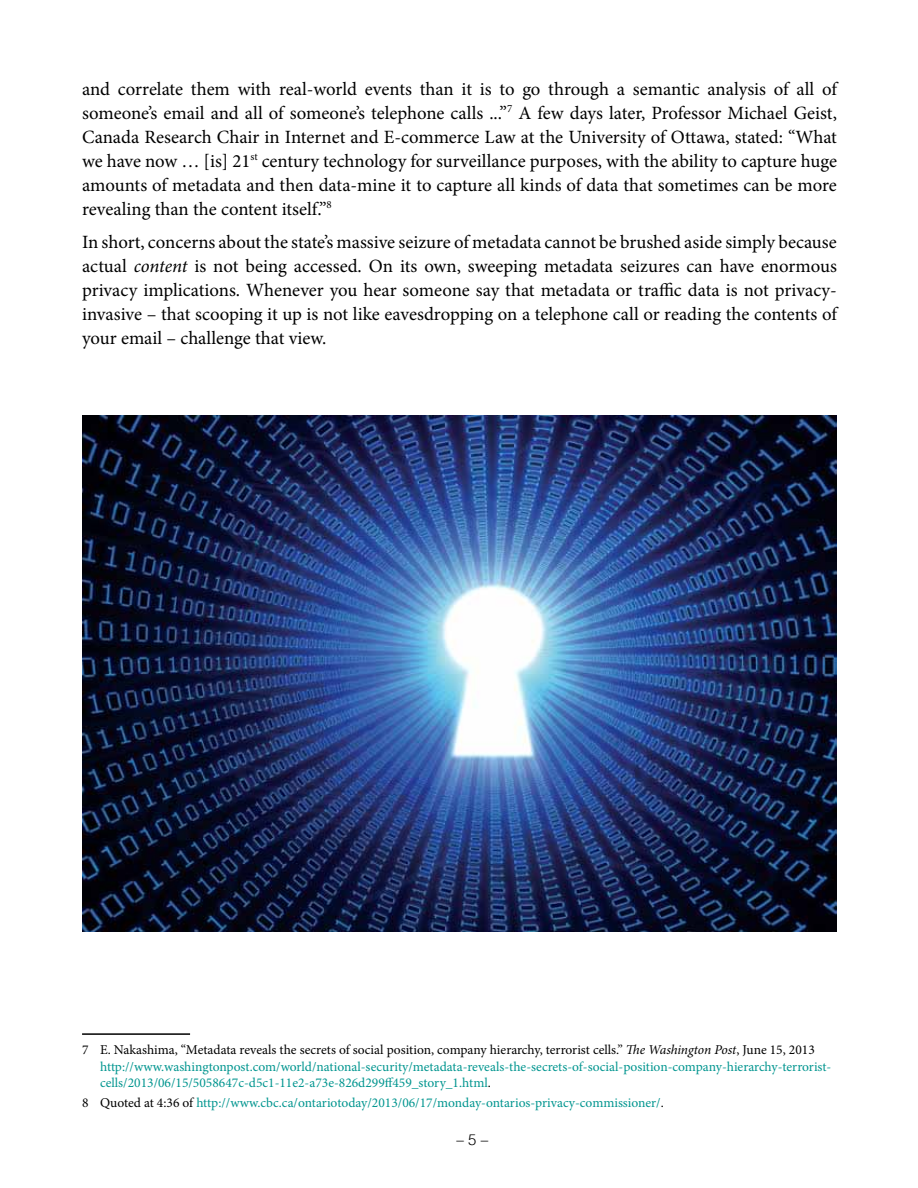
<style>
.page{position:relative;width:918px;height:1188px;background:#fff}
.page>*{position:absolute;margin:0;border:0;box-sizing:border-box;transform-origin:0 0}
.t1{font:18.75px/24px "Minion Pro";color:#000;text-align:justify}
.t2{font:300 15px "Helvetica LT";color:#000}
.t3{font:13.5px/16.2px "Minion Pro";color:#00958f}
.s1{font-style:italic}
.s2{color:#000}
.s3{font-style:italic;color:#000}
</style>
<div class="page">
<hr style="left:82px;top:1033px;width:108px;height:2px;background:#000">
<img style="left:82px;top:415px;width:755px;height:516px">
<p class="t1" style="left:82px;top:77px;width:756px">and correlate them with real-world events than it is to go through a semantic analysis of all of someone’s email and all of someone’s telephone calls ...”<sup>7</sup> A few days later, Professor Michael Geist, Canada Research Chair in Internet and E-commerce Law at the University of Ottawa, stated: “What we have now … [is] 21<sup>st</sup> century technology for surveillance purposes, with the ability to capture huge amounts of metadata and then data-mine it to capture all kinds of data that sometimes can be more revealing than the content itself.”<sup>8</sup></p>
<p class="t1" style="left:82px;top:230px;width:756px">In short, concerns about the state’s massive seizure of metadata cannot be brushed aside simply because actual <span class="s1">content</span> is not being accessed. On its own, sweeping metadata seizures can have enormous privacy implications. Whenever you hear someone say that metadata or traffic data is not privacy&shy;invasive – that scooping it up is not like eavesdropping on a telephone call or reading the contents of your email – challenge that view.</p>
<p class="t3" style="left:100px;top:1042px;width:733px;text-indent:-18px"><span class="s2">7 E. Nakashima, “Metadata reveals the secrets of social position, company hierarchy, terrorist cells.”</span> <span class="s3">The Washington Post</span><span class="s2">, June 15, 2013 </span>http://www.washingtonpost.com/world/national-security/metadata-reveals-the-secrets-of-social-position-company-hierarchy-terrorist&shy;cells/2013/06/15/5058647c-d5c1-11e2-a73e-826d299ff459_story_1.html<span class="s2">.</span></p>
<p class="t3" style="left:82px;top:1095px;width:583px"><span class="s2">8 Quoted at 4:36 of</span> http://www.cbc.ca/ontariotoday/2013/06/17/monday-ontarios-privacy-commissioner/<span class="s2">.</span></p>
<p class="t2" style="left:457px;top:1130px;width:33px">– 5 –</p>
</div>
